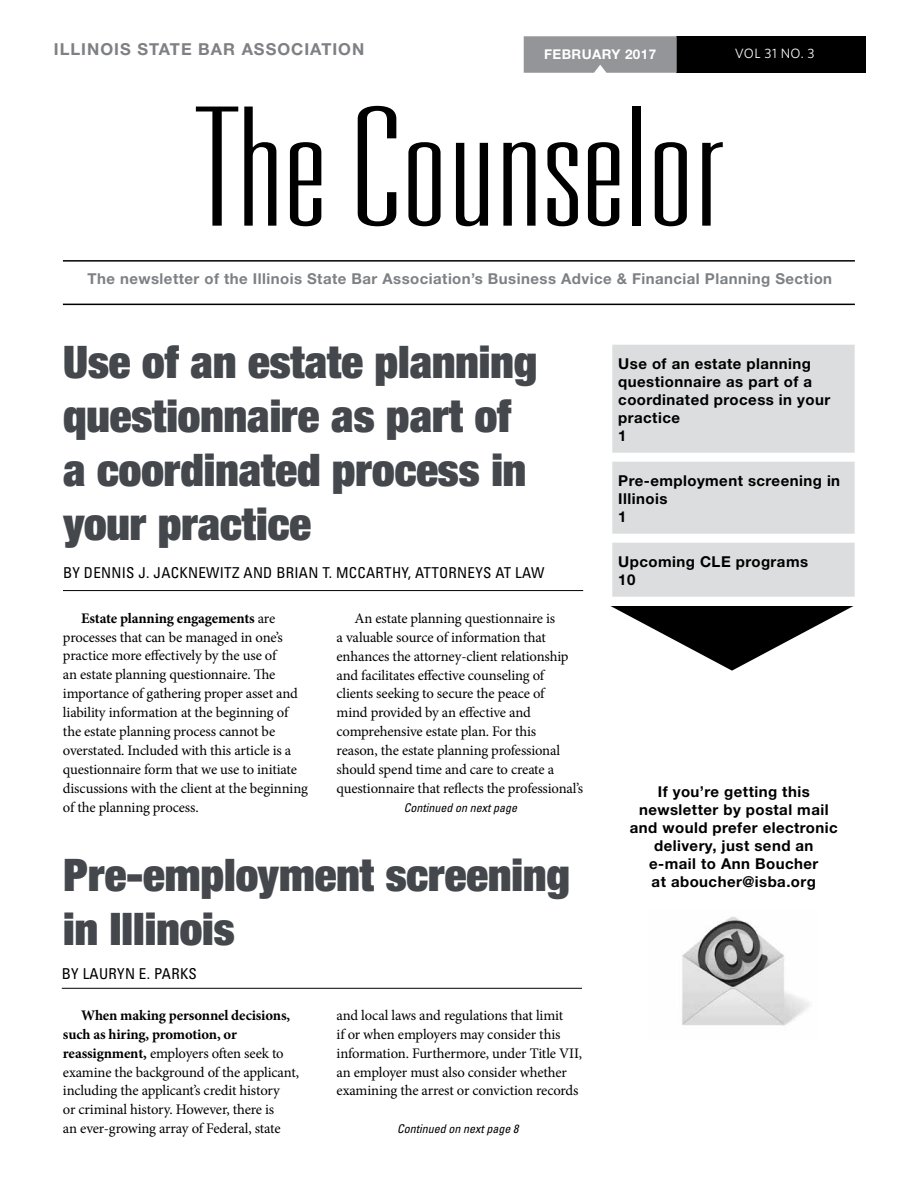
<style>
.page{position:relative;width:918px;height:1188px;background:#fff}
.page>*{position:absolute;margin:0;border:0;box-sizing:border-box;transform-origin:0 0}
.t1{font:100 ultra-condensed 165px "Univers LT Std";color:#000;scale:1.41 1}
.t2{font:900 condensed 45px/54px "Helvetica Neue LT Std";color:#44484d}
.t3{font:700 16.5px "Helvetica Neue LT Std";letter-spacing:.06em;color:#7e8083}
.t4{font:700 15px/18px "Helvetica Neue LT Std";letter-spacing:.03em;color:#000}
.t5{font:700 15px "Helvetica Neue LT Std";letter-spacing:.03em;color:#7e8083}
.t6{font:condensed 15px "Univers LT Std";letter-spacing:.02em;color:#000}
.t7{font:14.7px/18.8px "Minion Pro";letter-spacing:-.01em;color:#000}
.t8{font:700 13.5px "Helvetica Neue LT Std";letter-spacing:.03em;color:#fff}
.t9{font:13.5px "Whitney";letter-spacing:.03em;color:#fff}
.t10{font:italic condensed 12px "Univers LT Std";color:#000}
.s1{font-weight:700}
</style>
<div class="page">
<div style="left:677px;top:36px;width:189px;height:37px;background:#000"></div>
<div style="left:524px;top:36px;width:153px;height:37px;background:#939598"></div>
<hr style="left:63px;top:260px;width:792px;height:2px;background:#000">
<hr style="left:63px;top:304px;width:792px;height:1px;background:#000">
<svg style="left:610px;top:606px;width:244px;height:65px"></svg>
<hr style="left:63px;top:590px;width:520px;height:1px;background:#000">
<div style="left:612px;top:345px;width:243px;height:108px;background:#dcddde"></div>
<div style="left:612px;top:462px;width:243px;height:72px;background:#dcddde"></div>
<div style="left:612px;top:543px;width:243px;height:54px;background:#dcddde"></div>
<img style="left:682px;top:916px;width:128px;height:110px">
<hr style="left:62px;top:988px;width:520px;height:1px;background:#000">
<p class="t3" style="left:54px;top:39px;width:312px">Illinois state bar association</p>
<p class="t8" style="left:544px;top:46px;width:114px">February 2017</p>
<p class="t9" style="left:735px;top:45px;width:81px">VOL 31 NO. 3</p>
<h1 class="t1" style="left:198px;top:83px;width:375px">The Counselor</h1>
<p class="t5" style="left:87px;top:269px;width:746px">The newsletter of the Illinois State Bar Association’s Business Advice &amp; Financial Planning Section</p>
<h2 class="t2" style="left:63px;top:334px;width:476px">Use of an estate planning questionnaire as part of a coordinated process in your practice</h2>
<p class="t6" style="left:63px;top:563px;width:483px">BY DENNIS J. JACKNEWITZ AND BRIAN T. MCCARTHY, ATTORNEYS AT LAW</p>
<p class="t7" style="left:63px;top:609px;width:247px;text-indent:18px"><span class="s1">Estate planning engagements</span> are processes that can be managed in one’s practice more effectively by the use of<br>an estate planning questionnaire. The importance of gathering proper asset and liability information at the beginning of the estate planning process cannot be overstated. Included with this article is a questionnaire form that we use to initiate discussions with the client at the beginning of the planning process.</p>
<p class="t7" style="left:337px;top:608px;width:248px;text-indent:18px">An estate planning questionnaire is<br>a valuable source of information that enhances the attorney-client relationship and facilitates effective counseling of clients seeking to secure the peace of<br>mind provided by an effective and comprehensive estate plan. For this<br>reason, the estate planning professional should spend time and care to create a questionnaire that reflects the professional’s</p>
<p class="t10" style="left:404px;top:800px;width:115px">Continued on next page</p>
<h2 class="t2" style="left:63px;top:847px;width:508px">Pre-employment screening</h2>
<h2 class="t2" style="left:63px;top:901px;width:173px">in Illinois</h2>
<p class="t6" style="left:62px;top:964px;width:137px">BY LAURYN E. PARKS</p>
<p class="t7" style="left:63px;top:1006px;width:238px;text-indent:18px"><span class="s1">When making personnel decisions, such as hiring, promotion, or reassignment,</span> employers often seek to examine the background of the applicant, including the applicant’s credit history<br>or criminal history. However, there is<br>an ever-growing array of Federal, state</p>
<p class="t7" style="left:337px;top:1006px;width:247px">and local laws and regulations that limit<br>if or when employers may consider this information. Furthermore, under Title VII, an employer must also consider whether examining the arrest or conviction records</p>
<p class="t10" style="left:397px;top:1121px;width:123px">Continued on next page 8</p>
<p class="t4" style="left:618px;top:354px;width:213px">Use of an estate planning questionnaire as part of a coordinated process in your practice<br>1</p>
<p class="t4" style="left:618px;top:471px;width:223px">Pre-employment screening in<br>Illinois<br>1</p>
<p class="t4" style="left:618px;top:552px;width:191px">Upcoming CLE programs<br>10</p>
<p class="t4" style="left:630px;top:783px;width:210px;text-align:center">If you’re getting this newsletter by postal mail and would prefer electronic delivery, just send an e-mail to Ann Boucher</p>
<p class="t4" style="left:652px;top:873px;width:166px">at aboucher@isba.org</p>
</div>
